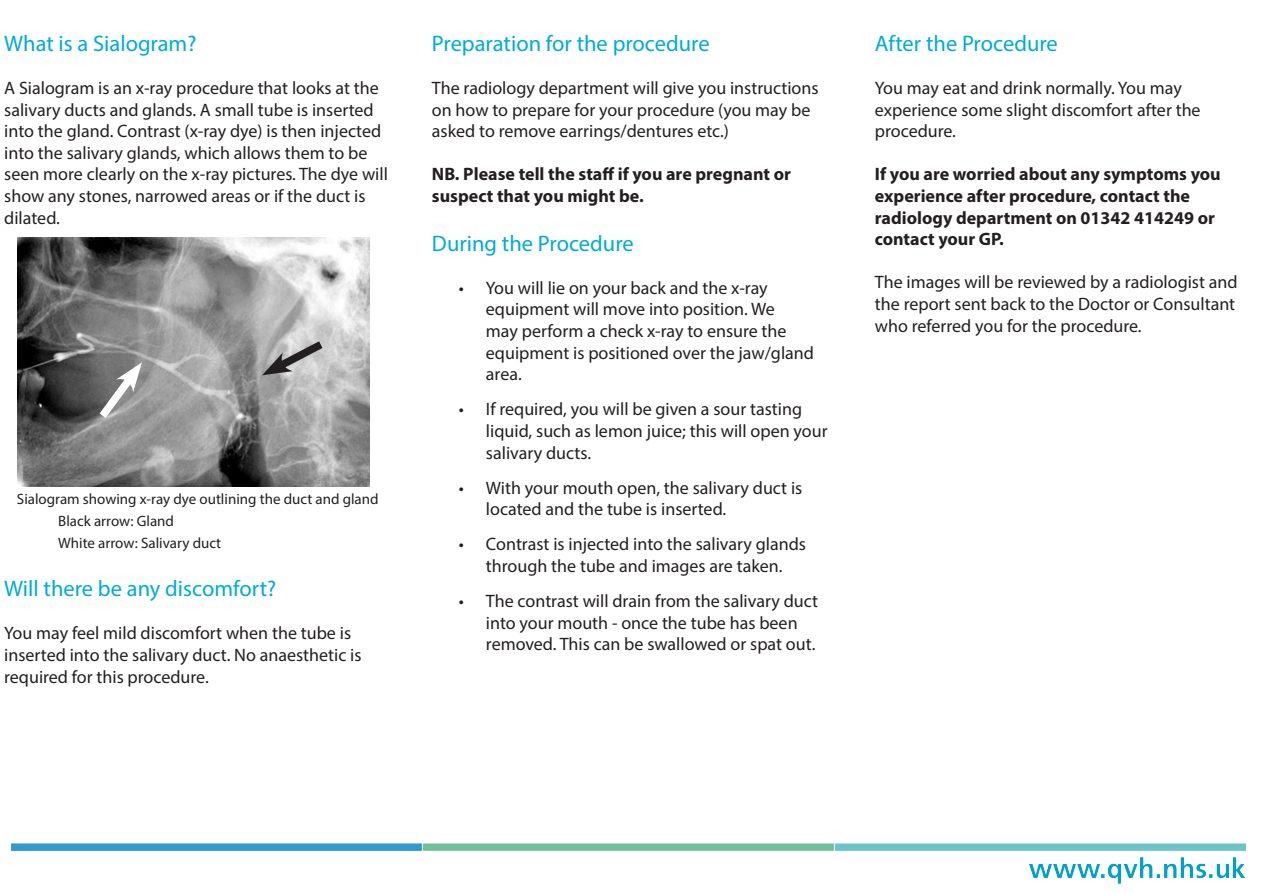
<style>
.page{position:relative;width:1263px;height:893px;background:#fff}
.page>*{position:absolute;margin:0;border:0;box-sizing:border-box;transform-origin:0 0}
.t1{font:22.5px "Myriad Pro";color:#00acd5}
.t2{font:18px/21.6px "Myriad Pro";color:#231f20}
.t3{font:700 18px/21.6px "Myriad Pro";color:#231f20}
.t4{font:15px "Myriad Pro";color:#231f20}
</style>
<div class="page">
<img style="left:11px;top:843px;width:389px;height:8px">
<img style="left:400px;top:843px;width:846px;height:41px">
<img style="left:18px;top:237px;width:352px;height:249px">
<svg style="left:262px;top:334px;width:69px;height:44px;background:#a8a7a7"></svg>
<svg style="left:92px;top:362px;width:50px;height:64px"></svg>
<p class="t1" style="left:4px;top:29px;width:194px">What is a Sialogram?</p>
<p class="t2" style="left:4px;top:77px;width:385px">A Sialogram is an x-ray procedure that looks at the salivary ducts and glands. A small tube is inserted into the gland. Contrast (x-ray dye) is then injected into the salivary glands, which allows them to be seen more clearly on the x-ray pictures. The dye will show any stones, narrowed areas or if the duct is dilated.</p>
<p class="t4" style="left:17px;top:490px;width:363px">Sialogram showing x-ray dye outlining the duct and gland</p>
<p class="t4" style="left:58px;top:512px;width:117px">Black arrow: Gland</p>
<p class="t4" style="left:58px;top:533px;width:165px">White arrow: Salivary duct</p>
<p class="t1" style="left:4px;top:575px;width:274px">Will there be any discomfort?</p>
<p class="t2" style="left:4px;top:622px;width:359px">You may feel mild discomfort when the tube is inserted into the salivary duct. No anaesthetic is required for this procedure.</p>
<p class="t1" style="left:432px;top:29px;width:279px">Preparation for the procedure</p>
<p class="t2" style="left:432px;top:77px;width:388px">The radiology department will give you instructions on how to prepare for your procedure (you may be asked to remove earrings/dentures etc.)</p>
<p class="t3" style="left:432px;top:163px;width:360px">NB. Please tell the staff if you are pregnant or suspect that you might be.</p>
<p class="t1" style="left:432px;top:229px;width:203px">During the Procedure</p>
<p class="t2" style="left:486px;top:277px;width:330px;text-indent:-27px">• You will lie on your back and the x-ray equipment will move into position. We<br>may perform a check x-ray to ensure the equipment is positioned over the jaw/gland area.</p>
<p class="t2" style="left:486px;top:398px;width:343px;text-indent:-27px">• If required, you will be given a sour tasting liquid, such as lemon juice; this will open your salivary ducts.</p>
<p class="t2" style="left:486px;top:477px;width:318px;text-indent:-27px">• With your mouth open, the salivary duct is located and the tube is inserted.</p>
<p class="t2" style="left:459px;top:533px;width:349px;text-align:center">• Contrast is injected into the salivary glands through the tube and images are taken.</p>
<p class="t2" style="left:486px;top:590px;width:334px;text-indent:-27px">• The contrast will drain from the salivary duct into your mouth - once the tube has been removed. This can be swallowed or spat out.</p>
<p class="t1" style="left:875px;top:29px;width:184px">After the Procedure</p>
<p class="t2" style="left:875px;top:77px;width:327px">You may eat and drink normally. You may experience some slight discomfort after the procedure.</p>
<p class="t3" style="left:875px;top:163px;width:347px">If you are worried about any symptoms you experience after procedure, contact the radiology department on 01342 414249 or contact your GP.</p>
<p class="t2" style="left:875px;top:271px;width:364px">The images will be reviewed by a radiologist and the report sent back to the Doctor or Consultant who referred you for the procedure.</p>
</div>
